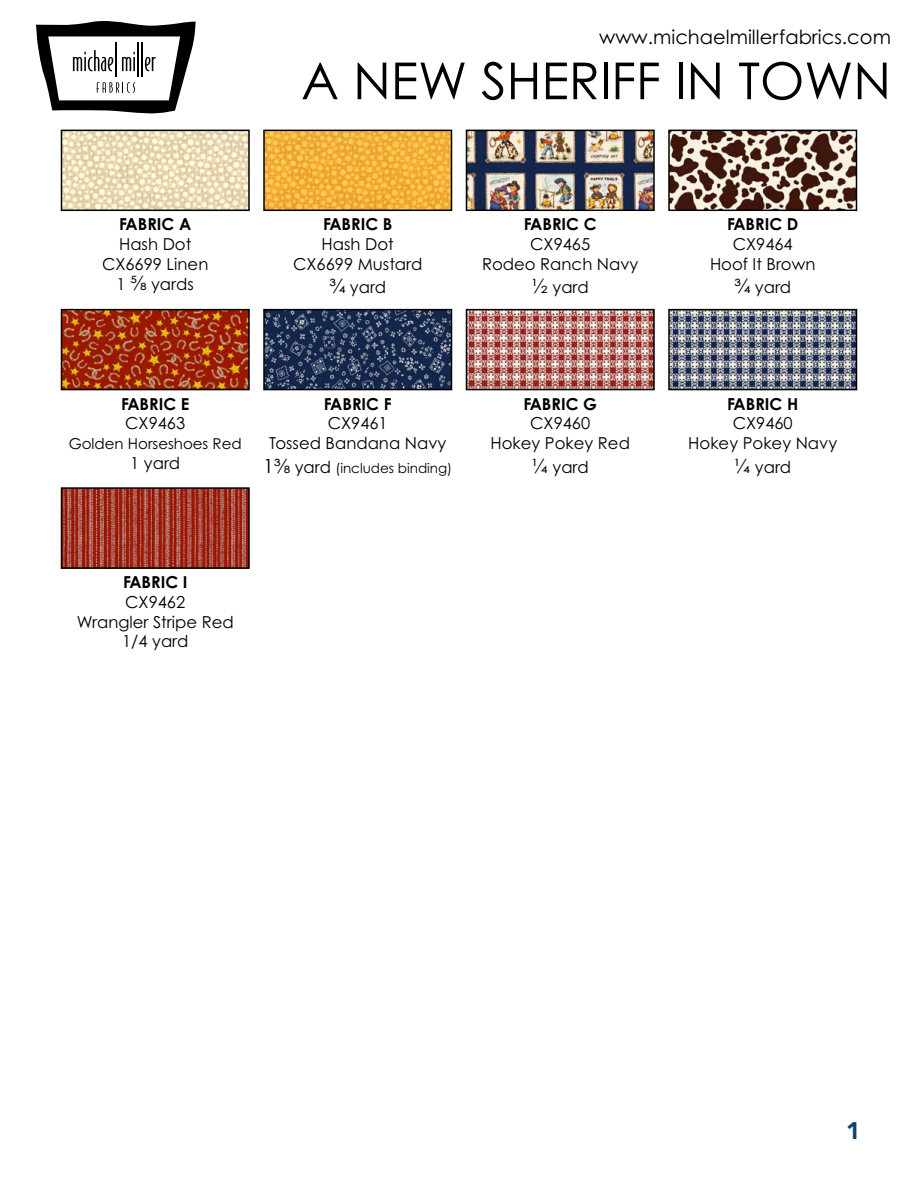
<style>
.page{position:relative;width:918px;height:1188px;background:#fff}
.page>*{position:absolute;margin:0;border:0;box-sizing:border-box;transform-origin:0 0}
.t1{font:51px "Century Gothic Pro";color:#000}
.t2{font:900 24px "Avenir";color:#11436b}
.t3{font:19.5px "Century Gothic Pro";color:#000}
.t4{font:16.5px/19.8px "Century Gothic Pro";color:#000;text-align:center}
.t5{font:700 16.5px "Century Gothic Pro";color:#000}
.t6{font:15px "Century Gothic Pro";color:#000}
.t7{font:13.5px "Century Gothic Pro";color:#000}
.s1{font-size:19.5px}
.s2{font-size:16.5px}
</style>
<div class="page">
<svg style="left:36px;top:21px;width:160px;height:93px"></svg>
<img style="left:64px;top:133px;width:183px;height:75px">
<div style="left:61px;top:130px;width:189px;height:81px;border:2px solid #000"></div>
<img style="left:266px;top:133px;width:183px;height:75px">
<div style="left:263px;top:130px;width:189px;height:81px;border:2px solid #000"></div>
<img style="left:469px;top:133px;width:183px;height:75px">
<div style="left:466px;top:130px;width:189px;height:81px;border:2px solid #000"></div>
<img style="left:671px;top:133px;width:183px;height:75px">
<div style="left:668px;top:130px;width:189px;height:81px;border:2px solid #000"></div>
<img style="left:64px;top:312px;width:183px;height:75px">
<div style="left:61px;top:309px;width:189px;height:81px;border:2px solid #000"></div>
<img style="left:266px;top:312px;width:183px;height:75px">
<div style="left:263px;top:309px;width:189px;height:81px;border:2px solid #000"></div>
<img style="left:469px;top:312px;width:183px;height:75px">
<div style="left:466px;top:309px;width:189px;height:81px;border:2px solid #000"></div>
<img style="left:671px;top:312px;width:183px;height:75px">
<div style="left:668px;top:309px;width:189px;height:81px;border:2px solid #000"></div>
<img style="left:64px;top:490px;width:183px;height:76px">
<div style="left:61px;top:487px;width:189px;height:82px;border:2px solid #000"></div>
<p class="t3" style="left:599px;top:25px;width:293px">www.michaelmillerfabrics.com</p>
<h1 class="t1" style="left:301px;top:50px;width:591px">A NEW SHERIFF IN TOWN</h1>
<p class="t5" style="left:119px;top:214px;width:74px">FABRIC A</p>
<p class="t4" style="left:102px;top:234px;width:108px">Hash Dot<br>CX6699 Linen<br>1 <span class="s1">5/8</span> yards</p>
<p class="t5" style="left:323px;top:214px;width:71px">FABRIC B</p>
<p class="t4" style="left:293px;top:234px;width:131px">Hash Dot<br>CX6699 Mustard</p>
<p class="t4" style="left:329px;top:277px;width:59px"><span class="s1">3/4</span> yard</p>
<p class="t5" style="left:524px;top:214px;width:74px">FABRIC C</p>
<p class="t4" style="left:482px;top:234px;width:158px">CX9465<br>Rodeo Ranch Navy</p>
<p class="t4" style="left:532px;top:277px;width:59px"><span class="s1">1/2</span> yard</p>
<p class="t5" style="left:121px;top:393px;width:70px">FABRIC E</p>
<p class="t4" style="left:125px;top:413px;width:62px">CX9463</p>
<p class="t6" style="left:69px;top:435px;width:175px">Golden Horseshoes Red</p>
<p class="t4" style="left:130px;top:453px;width:51px">1 yard</p>
<p class="t5" style="left:324px;top:393px;width:69px">FABRIC F</p>
<p class="t4" style="left:269px;top:413px;width:179px">CX9461<br>Tossed Bandana Navy</p>
<p class="t7" style="left:263px;top:459px;width:191px"><span class="s1">13/8</span> <span class="s2">yard</span> (includes binding)</p>
<p class="t5" style="left:123px;top:572px;width:66px">FABRIC I</p>
<p class="t4" style="left:77px;top:592px;width:158px">CX9462<br>Wrangler Stripe Red<br>1/4 yard</p>
<p class="t5" style="left:523px;top:393px;width:75px">FABRIC G</p>
<p class="t4" style="left:490px;top:413px;width:141px">CX9460<br>Hokey Pokey Red</p>
<p class="t4" style="left:532px;top:456px;width:59px"><span class="s1">1/4</span> yard</p>
<p class="t5" style="left:727px;top:214px;width:73px">FABRIC D</p>
<p class="t4" style="left:710px;top:234px;width:107px">CX9464<br>Hoof It Brown</p>
<p class="t4" style="left:734px;top:277px;width:59px"><span class="s1">3/4</span> yard</p>
<p class="t5" style="left:727px;top:393px;width:73px">FABRIC H</p>
<p class="t4" style="left:688px;top:413px;width:150px">CX9460<br>Hokey Pokey Navy</p>
<p class="t4" style="left:734px;top:456px;width:59px"><span class="s1">1/4</span> yard</p>
<h2 class="t2" style="left:846px;top:1110px;width:16px">1</h2>
</div>
